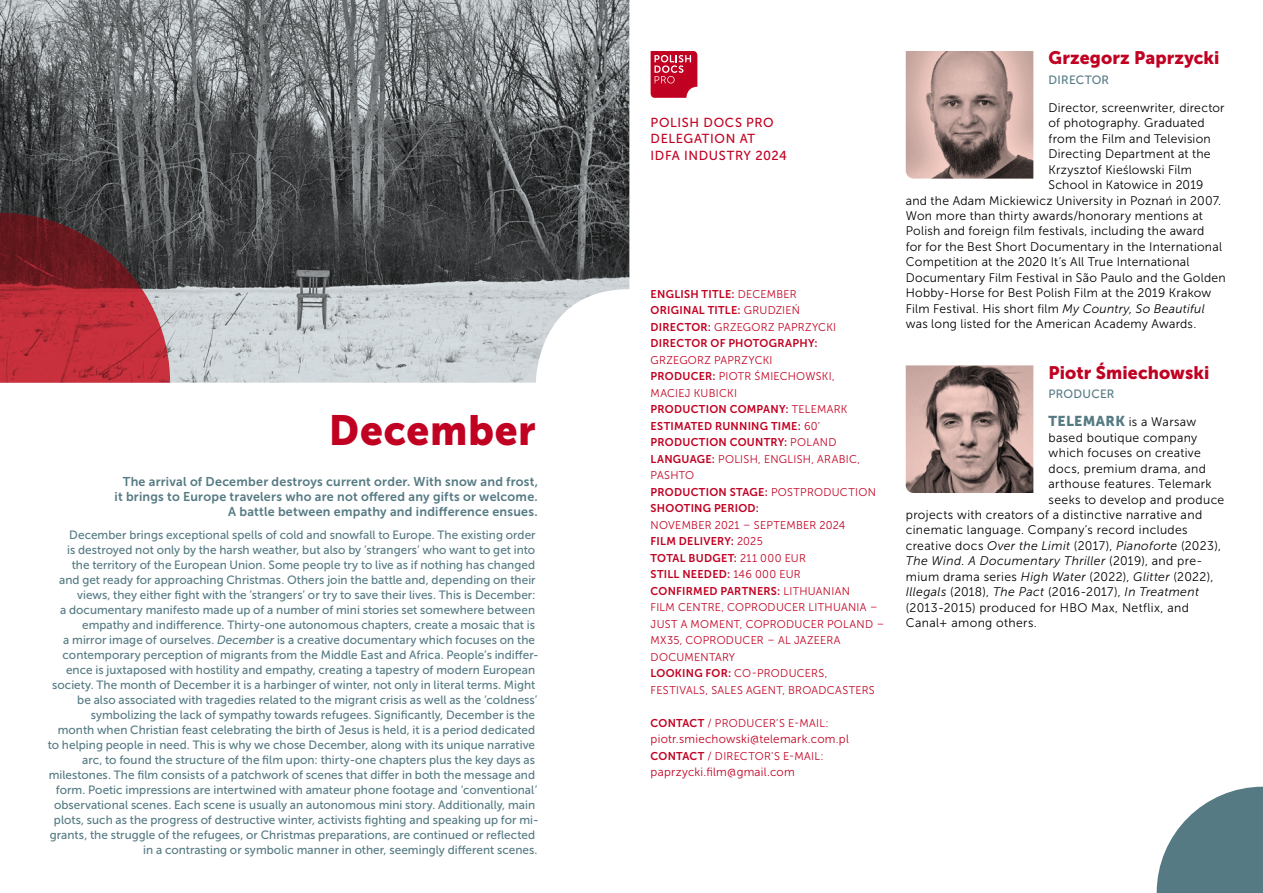
<style>
.page{position:relative;width:1263px;height:893px;background:#fff}
.page>*{position:absolute;margin:0;border:0;box-sizing:border-box;transform-origin:0 0}
.t1{font:42px "Museo Sans 900";letter-spacing:.015em;color:#c10122}
.t2{font:18px "Museo Sans 900";letter-spacing:.005em;color:#c10122}
.t3{font:13.05px/16.5px "Museo Sans 500";letter-spacing:.05em;color:#c10122}
.t4{font:12.75px/15px "Museo Sans 700";letter-spacing:.02em;color:#557a83;text-align:right}
.t5{font:12.45px "Museo Sans 300";letter-spacing:.02em;color:#000}
.t6{font:italic 12.45px "Museo Sans 300";letter-spacing:.03em;color:#000}
.t7{font:12px/15px "Museo Sans 500";letter-spacing:.005em;color:#557a83;text-align:right}
.t8{font:12px "Museo Sans 300";letter-spacing:.02em;color:#c10122}
.t9{font:11.25px/16.5px "Museo Sans 300";letter-spacing:.025em;color:#c10122}
.t10{font:11.25px/16.5px "Museo Sans 700";letter-spacing:.025em;color:#c10122}
.s1{font-style:italic}
.s2{font-family:"Museo Sans 300"}
.s3{font-family:"Museo Sans 700"}
.s4{font-family:"Museo Sans 900";font-size:14.25px;color:#557a83}
.s5{font-style:normal}
</style>
<div class="page">
<img style="left:0;top:0;width:629px;height:383px">
<img style="left:906px;top:51px;width:127px;height:128px">
<img style="left:906px;top:365px;width:127px;height:128px">
<svg style="left:651px;top:51px;width:46px;height:47px"></svg>
<svg style="left:1157px;top:787px;width:106px;height:106px"></svg>
<svg style="left:0;top:213px;width:170px;height:170px"></svg>
<h1 class="t1" style="left:329px;top:407px;width:208px">December</h1>
<p class="t4" style="left:115px;top:474px;width:425px">The arrival of December destroys current order. With snow and frost, it brings to Europe travelers who are not offered any gifts or welcome.<br>A battle between empathy and indifference ensues.</p>
<p class="t7" style="left:48px;top:528px;width:492px">December brings exceptional spells of cold and snowfall to Europe. The existing order<br>is destroyed not only by the harsh weather, but also by ’strangers’ who want to get into<br>the territory of the European Union. Some people try to live as if nothing has changed<br>and get ready for approaching Christmas. Others join the battle and, depending on their views, they either fight with the ’strangers’ or try to save their lives. This is December:<br>a documentary manifesto made up of a number of mini stories set somewhere between empathy and indifference. Thirty‑one autonomous chapters, create a mosaic that is<br>a mirror image of ourselves. <span class="s1">December</span> is a creative documentary which focuses on the contemporary perception of migrants from the Middle East and Africa. People’s indiffer‑ ence is juxtaposed with hostility and empathy, creating a tapestry of modern European society. The month of December it is a harbinger of winter, not only in literal terms. Might be also associated with tragedies related to the migrant crisis as well as the ‘coldness’ symbolizing the lack of sympathy towards refugees. Significantly, December is the<br>month when Christian feast celebrating the birth of Jesus is held, it is a period dedicated to helping people in need. This is why we chose December, along with its unique narrative arc, to found the structure of the film upon: thirty‑one chapters plus the key days as milestones. The film consists of a patchwork of scenes that differ in both the message and form. Poetic impressions are intertwined with amateur phone footage and ‘conventional’ observational scenes. Each scene is usually an autonomous mini story. Additionally, main plots, such as the progress of destructive winter, activists fighting and speaking up for mi‑ grants, the struggle of the refugees, or Christmas preparations, are continued or reflected in a contrasting or symbolic manner in other, seemingly different scenes.</p>
<p class="t3" style="left:651px;top:114px;width:138px">POLISH DOCS PRO<br>DELEGATION AT<br>IDFA INDUSTRY 2024</p>
<p class="t10" style="left:651px;top:285px;width:151px">ENGLISH TITLE: <span class="s2">DECEMBER<br></span>ORIGINAL TITLE: <span class="s2">GRUDZIEŃ</span></p>
<p class="t9" style="left:651px;top:319px;width:187px"><span class="s3">DIRECTOR:</span> GRZEGORZ PAPRZYCKI</p>
<p class="t10" style="left:651px;top:335px;width:168px">DIRECTOR OF PHOTOGRAPHY:</p>
<p class="t9" style="left:651px;top:352px;width:186px">GRZEGORZ PAPRZYCKI<br><span class="s3">PRODUCER:</span> PIOTR ŚMIECHOWSKI,<br>MACIEJ KUBICKI</p>
<p class="t10" style="left:651px;top:401px;width:198px">PRODUCTION COMPANY: <span class="s2">TELEMARK<br></span>ESTIMATED RUNNING TIME: <span class="s2">60’<br></span>PRODUCTION COUNTRY: <span class="s2">POLAND</span></p>
<p class="t9" style="left:651px;top:451px;width:211px"><span class="s3">LANGUAGE:</span> POLISH, ENGLISH, ARABIC,<br>PASHTO</p>
<p class="t10" style="left:651px;top:483px;width:227px">PRODUCTION STAGE: <span class="s2">POSTPRODUCTION<br></span>SHOOTING PERIOD:</p>
<p class="t9" style="left:651px;top:517px;width:196px">NOVEMBER 2021 – SEPTEMBER 2024</p>
<p class="t10" style="left:651px;top:533px;width:201px">FILM DELIVERY: <span class="s2">2025<br></span>TOTAL BUDGET: <span class="s2">211 000 EUR<br></span>STILL NEEDED: <span class="s2">146 000 EUR<br></span>CONFIRMED PARTNERS: <span class="s2">LITHUANIAN</span></p>
<p class="t9" style="left:651px;top:599px;width:235px">FILM CENTRE, COPRODUCER LITHUANIA –<br>JUST A MOMENT, COPRODUCER POLAND –<br>MX35, COPRODUCER – AL JAZEERA<br>DOCUMENTARY<br><span class="s3">LOOKING FOR:</span> CO‑PRODUCERS,<br>FESTIVALS, SALES AGENT, BROADCASTERS</p>
<p class="t9" style="left:651px;top:715px;width:179px"><span class="s3">CONTACT</span> / PRODUCER’S E‑MAIL:</p>
<p class="t8" style="left:651px;top:732px;width:200px">piotr.smiechowski@telemark.com.pl</p>
<p class="t9" style="left:651px;top:748px;width:174px"><span class="s3">CONTACT</span> / DIRECTOR’S E‑MAIL:</p>
<p class="t8" style="left:651px;top:765px;width:146px">paprzycki.film@gmail.com</p>
<h2 class="t2" style="left:1048px;top:48px;width:172px">Grzegorz Paprzycki</h2>
<p class="t7" style="left:1048px;top:72px;width:62px">DIRECTOR</p>
<p class="t5" style="left:1048px;top:101px;width:178px">Director, screenwriter, director</p>
<p class="t5" style="left:1048px;top:116px;width:158px">of photography. Graduated</p>
<p class="t5" style="left:1048px;top:132px;width:164px">from the Film and Television</p>
<p class="t5" style="left:1048px;top:147px;width:164px">Directing Department at the</p>
<p class="t5" style="left:1048px;top:163px;width:145px">Krzysztof Kieślowski Film</p>
<p class="t5" style="left:1048px;top:178px;width:156px">School in Katowice in 2019</p>
<p class="t5" style="left:906px;top:194px;width:317px">and the Adam Mickiewicz University in Poznań in 2007.</p>
<p class="t5" style="left:906px;top:209px;width:299px">Won more than thirty awards/honorary mentions at</p>
<p class="t5" style="left:906px;top:224px;width:300px">Polish and foreign film festivals, including the award</p>
<p class="t5" style="left:906px;top:240px;width:318px">for for the Best Short Documentary in the International</p>
<p class="t5" style="left:906px;top:255px;width:285px">Competition at the 2020 It’s All True International</p>
<p class="t5" style="left:906px;top:271px;width:321px">Documentary Film Festival in São Paulo and the Golden</p>
<p class="t5" style="left:906px;top:286px;width:307px">Hobby‑ Horse for Best Polish Film at the 2019 Krakow</p>
<p class="t5" style="left:906px;top:302px;width:300px">Film Festival. His short film <span class="s1">My Country, So Beautiful</span></p>
<p class="t5" style="left:906px;top:317px;width:292px">was long listed for the American Academy Awards.</p>
<h2 class="t2" style="left:1048px;top:362px;width:162px">Piotr Śmiechowski</h2>
<p class="t7" style="left:1048px;top:386px;width:67px">PRODUCER</p>
<p class="t5" style="left:1048px;top:415px;width:149px"><span class="s4">TELEMARK</span> is a Warsaw</p>
<p class="t5" style="left:1048px;top:431px;width:150px">based boutique company</p>
<p class="t5" style="left:1048px;top:446px;width:154px">which focuses on creative</p>
<p class="t5" style="left:1048px;top:462px;width:159px">docs, premium drama, and</p>
<p class="t5" style="left:1048px;top:477px;width:164px">arthouse features. Telemark</p>
<p class="t5" style="left:1048px;top:493px;width:177px">seeks to develop and produce</p>
<p class="t5" style="left:906px;top:508px;width:298px">projects with creators of a distinctive narrative and</p>
<p class="t5" style="left:906px;top:523px;width:283px">cinematic language. Company’s record includes</p>
<p class="t5" style="left:906px;top:539px;width:317px">creative docs <span class="s1">Over the Limit</span> (2017), <span class="s1">Pianoforte</span> (2023),</p>
<p class="t6" style="left:906px;top:554px;width:298px">The Wind. A Documentary Thriller <span class="s5">(2019), and pre-</span></p>
<p class="t5" style="left:906px;top:570px;width:309px">mium drama series <span class="s1">High Water</span> (2022), <span class="s1">Glitter</span> (2022),</p>
<p class="t6" style="left:906px;top:585px;width:295px">Illegals <span class="s5">(2018),</span> The Pact <span class="s5">(2016‑ 2017),</span> In Treatment</p>
<p class="t5" style="left:906px;top:601px;width:285px">(2013‑2015) produced for HBO Max, Netflix, and</p>
<p class="t5" style="left:906px;top:616px;width:133px">Canal+ among others.</p>
</div>
